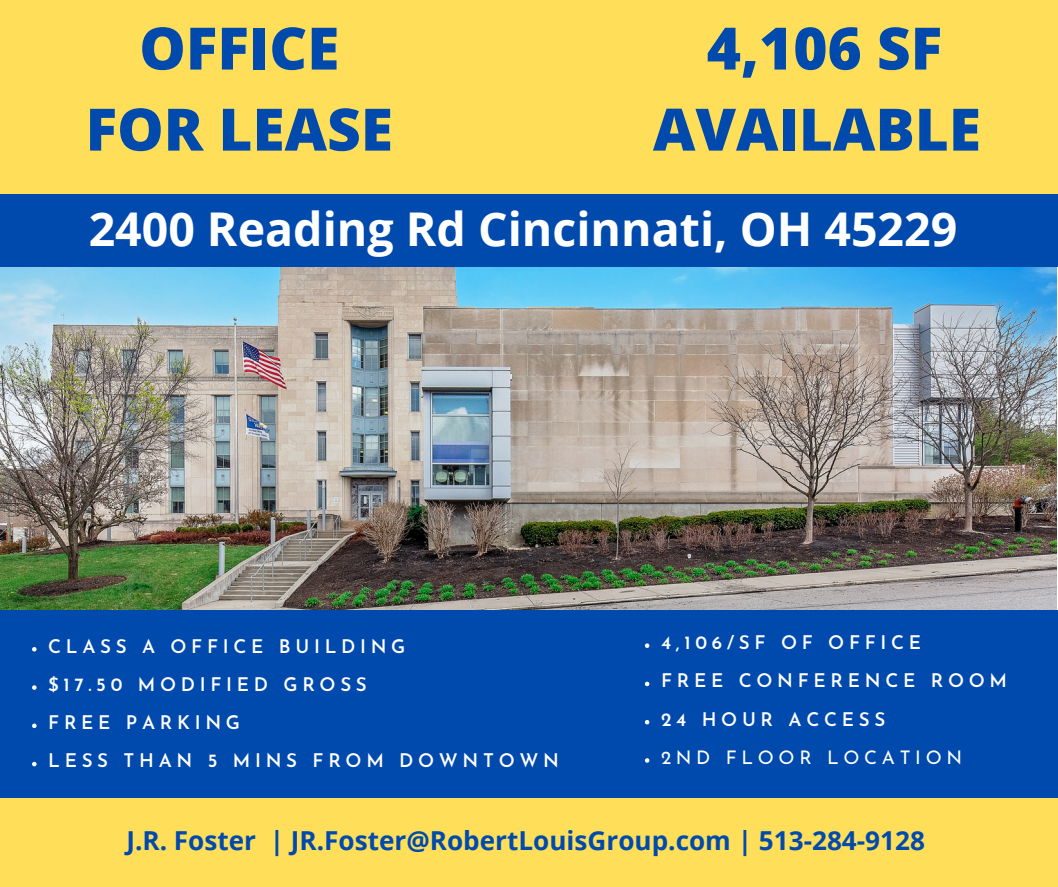
<style>
.page{position:relative;width:1058px;height:887px;background:#fff}
.page>*{position:absolute;margin:0;border:0;box-sizing:border-box;transform-origin:0 0}
.t1{font:800 58.5px "Open Sans";color:#004aad}
.t2{font:700 46.5px "Open Sans";color:#fff}
.t3{font:700 26.1px "Open Sans";color:#004aad}
.t4{font:600 18.75px "Josefin Sans";letter-spacing:.25em;color:#fff}
.t5{font:18.75px "Josefin Sans";letter-spacing:.25em;color:#fff}
</style>
<div class="page">
<div style="left:0;top:0;width:1058px;height:194px;background:#ffdf59"></div>
<div style="left:0;top:194px;width:1057px;height:73px;background:#004aad"></div>
<img style="left:0;top:267px;width:1056px;height:344px">
<div style="left:0;top:611px;width:1058px;height:187px;background:#004aad"></div>
<div style="left:0;top:798px;width:1058px;height:88px;background:#ffdf59"></div>
<svg style="left:32px;top:647px;width:5px;height:4px"></svg>
<svg style="left:32px;top:685px;width:5px;height:4px"></svg>
<svg style="left:32px;top:723px;width:5px;height:5px"></svg>
<svg style="left:32px;top:761px;width:5px;height:5px"></svg>
<svg style="left:645px;top:643px;width:4px;height:5px"></svg>
<svg style="left:645px;top:681px;width:4px;height:5px"></svg>
<svg style="left:645px;top:720px;width:4px;height:4px"></svg>
<svg style="left:645px;top:758px;width:4px;height:4px"></svg>
<p class="t1" style="left:139px;top:7px;width:201px">OFFICE</p>
<p class="t1" style="left:86px;top:88px;width:309px">FOR LEASE</p>
<p class="t1" style="left:706px;top:7px;width:237px">4,106 SF</p>
<p class="t1" style="left:653px;top:88px;width:329px">AVAILABLE</p>
<p class="t2" style="left:89px;top:196px;width:870px">2400 Reading Rd Cincinnati, OH 45229</p>
<p class="t4" style="left:48px;top:638px;width:359px">CLASS A OFFICE BUILDING</p>
<p class="t4" style="left:48px;top:676px;width:320px">$17.50 MODIFIED GROSS</p>
<p class="t4" style="left:48px;top:715px;width:193px">FREE PARKING</p>
<p class="t4" style="left:48px;top:753px;width:512px">LESS THAN 5 MINS FROM DOWNTOWN</p>
<p class="t4" style="left:661px;top:635px;width:262px">4,106/SF OF OFFICE</p>
<p class="t4" style="left:661px;top:673px;width:347px">FREE CONFERENCE ROOM</p>
<p class="t4" style="left:661px;top:711px;width:226px">24 HOUR ACCESS</p>
<p class="t5" style="left:661px;top:749px;width:302px">2ND FLOOR LOCATION</p>
<p class="t3" style="left:126px;top:822px;width:800px">J.R. Foster | JR.Foster@RobertLouisGroup.com | 513-284-9128</p>
</div>
